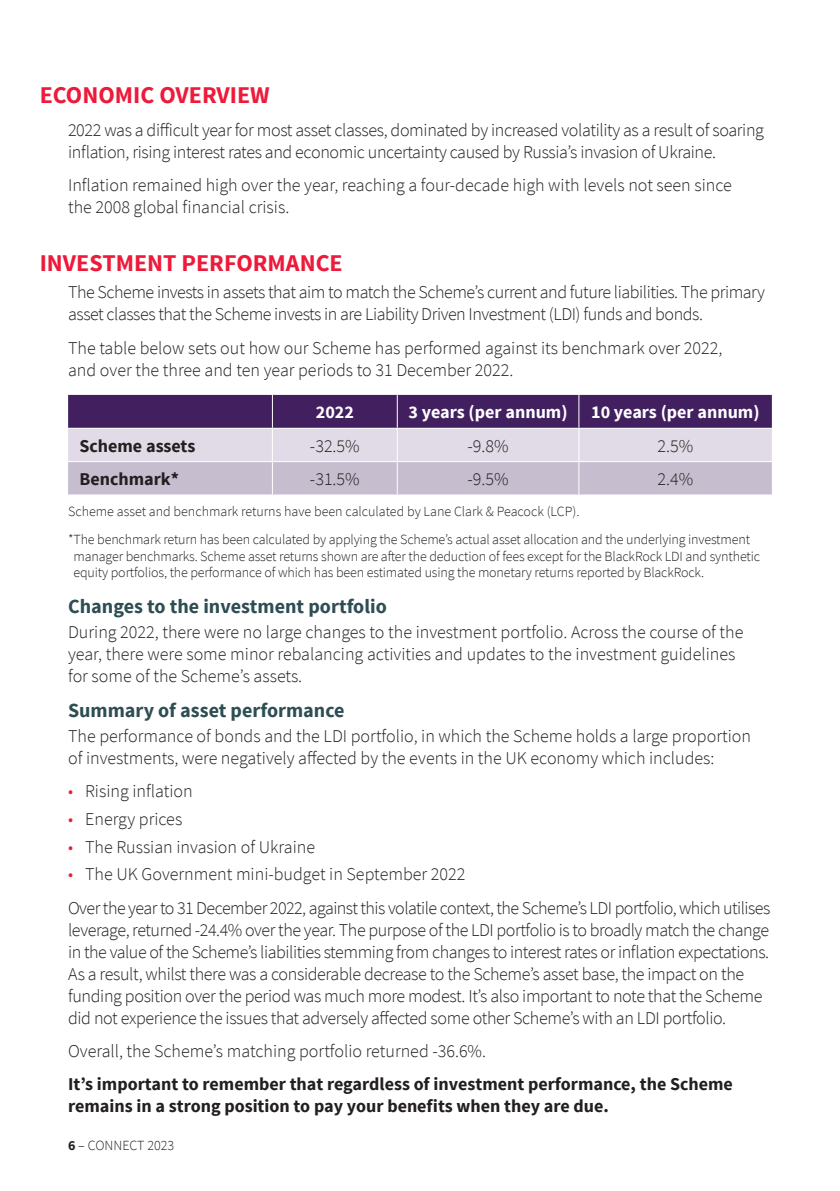
<style>
.page{position:relative;width:840px;height:1191px;background:#fff}
.page>*{position:absolute;margin:0;border:0;box-sizing:border-box;transform-origin:0 0}
.SG_Red_Heading_2{font:700 24px "Source Sans Pro";color:#ed1a3a}
.SG_Heading_3{font:700 20px "Source Sans Pro";color:#2e4e53}
.SG_Body_Copy_9pt{font:300 18px/22px "Source Sans Pro";letter-spacing:-.02em;color:#231f20}
.SG_Body_Copy_9pt-2{font:300 18px/22px "Source Sans Pro";color:#231f20}
.SG_Body_Copy_9pt-3{font:700 18px/22px "Source Sans Pro";color:#231f20}
.SG_Body_Copy_9pt-4{font:700 18px "Source Sans Pro";color:#fff}
.SG_Small_text{font:300 14px/16.8px "Source Sans Pro";letter-spacing:-.01em;color:#231f20}
.s1{color:#ed1a3a}
.s2{font-weight:700}
</style>
<div class="page">
<svg style="left:68px;top:395px;width:703px;height:99px;background:#a292b1"></svg>
<hr style="left:272px;top:395px;width:1px;height:33px;background:#fff">
<hr style="left:396px;top:395px;width:1px;height:33px;background:#fff">
<hr style="left:578px;top:395px;width:1px;height:33px;background:#fff">
<hr style="left:272px;top:429px;width:1px;height:32px;background:#fff">
<hr style="left:396px;top:429px;width:1px;height:32px;background:#fff">
<hr style="left:578px;top:429px;width:1px;height:32px;background:#fff">
<hr style="left:272px;top:462px;width:1px;height:32px;background:#fff">
<hr style="left:396px;top:462px;width:1px;height:32px;background:#fff">
<hr style="left:578px;top:462px;width:1px;height:32px;background:#fff">
<hr style="left:68px;top:428px;width:204px;height:1px;background:#fff">
<hr style="left:272px;top:428px;width:125px;height:1px;background:#fff">
<hr style="left:397px;top:428px;width:181px;height:1px;background:#fff">
<hr style="left:578px;top:428px;width:193px;height:1px;background:#fff">
<hr style="left:68px;top:461px;width:204px;height:1px;background:#fff">
<hr style="left:272px;top:461px;width:125px;height:1px;background:#fff">
<hr style="left:397px;top:461px;width:181px;height:1px;background:#fff">
<hr style="left:578px;top:461px;width:193px;height:1px;background:#fff">
<p class="SG_Red_Heading_2" style="left:40px;top:80px;width:231px">ECONOMIC OVERVIEW</p>
<p class="SG_Body_Copy_9pt" style="left:68px;top:119px;width:697px">2022 was a difficult year for most asset classes, dominated by increased volatility as a result of soaring inflation, rising interest rates and economic uncertainty caused by Russia’s invasion of Ukraine.</p>
<p class="SG_Body_Copy_9pt-2" style="left:68px;top:174px;width:665px">Inflation remained high over the year, reaching a four-decade high with levels not seen since the 2008 global financial crisis.</p>
<p class="SG_Red_Heading_2" style="left:40px;top:247px;width:304px">INVESTMENT PERFORMANCE</p>
<p class="SG_Body_Copy_9pt" style="left:68px;top:281px;width:698px">The Scheme invests in assets that aim to match the Scheme’s current and future liabilities. The primary asset classes that the Scheme invests in are Liability Driven Investment (LDI) funds and bonds.</p>
<p class="SG_Body_Copy_9pt-2" style="left:68px;top:336px;width:655px">The table below sets out how our Scheme has performed against its benchmark over 2022, and over the three and ten year periods to 31 December 2022.</p>
<p class="SG_Body_Copy_9pt-4" style="left:315px;top:401px;width:40px">2022</p>
<p class="SG_Body_Copy_9pt-4" style="left:408px;top:401px;width:160px">3 years (per annum)</p>
<p class="SG_Body_Copy_9pt-4" style="left:591px;top:401px;width:170px">10 years (per annum)</p>
<p class="SG_Body_Copy_9pt-3" style="left:79px;top:435px;width:117px">Scheme assets</p>
<p class="SG_Body_Copy_9pt" style="left:310px;top:435px;width:51px">-32.5%</p>
<p class="SG_Body_Copy_9pt" style="left:467px;top:435px;width:43px">-9.8%</p>
<p class="SG_Body_Copy_9pt" style="left:657px;top:435px;width:37px">2.5%</p>
<p class="SG_Body_Copy_9pt-3" style="left:79px;top:469px;width:101px">Benchmark*</p>
<p class="SG_Body_Copy_9pt" style="left:310px;top:468px;width:51px">-31.5%</p>
<p class="SG_Body_Copy_9pt" style="left:467px;top:468px;width:43px">-9.5%</p>
<p class="SG_Body_Copy_9pt" style="left:657px;top:468px;width:37px">2.4%</p>
<p class="SG_Small_text" style="left:68px;top:502px;width:512px">Scheme asset and benchmark returns have been calculated by Lane Clark &amp; Peacock (LCP).</p>
<p class="SG_Small_text" style="left:73px;top:531px;width:687px;text-indent:-5px">*The benchmark return has been calculated by applying the Scheme’s actual asset allocation and the underlying investment manager benchmarks. Scheme asset returns shown are after the deduction of fees except for the BlackRock LDI and synthetic equity portfolios, the performance of which has been estimated using the monetary returns reported by BlackRock.</p>
<p class="SG_Heading_3" style="left:68px;top:593px;width:320px">Changes to the investment portfolio</p>
<p class="SG_Body_Copy_9pt-2" style="left:68px;top:620px;width:676px">During 2022, there were no large changes to the investment portfolio. Across the course of the year, there were some minor rebalancing activities and updates to the investment guidelines for some of the Scheme’s assets.</p>
<p class="SG_Heading_3" style="left:68px;top:697px;width:278px">Summary of asset performance</p>
<p class="SG_Body_Copy_9pt-2" style="left:68px;top:725px;width:684px">The performance of bonds and the LDI portfolio, in which the Scheme holds a large proportion of investments, were negatively affected by the events in the UK economy which includes:</p>
<p class="SG_Body_Copy_9pt-2" style="left:68px;top:780px;width:126px"><span class="s1">•</span> Rising inflation</p>
<p class="SG_Body_Copy_9pt-2" style="left:68px;top:808px;width:116px"><span class="s1">•</span> Energy prices</p>
<p class="SG_Body_Copy_9pt-2" style="left:68px;top:835px;width:248px"><span class="s1">•</span> The Russian invasion of Ukraine</p>
<p class="SG_Body_Copy_9pt-2" style="left:68px;top:863px;width:398px"><span class="s1">•</span> The UK Government mini-budget in September 2022</p>
<p class="SG_Body_Copy_9pt" style="left:68px;top:896px;width:703px">Over the year to 31 December 2022, against this volatile context, the Scheme’s LDI portfolio, which utilises leverage, returned -24.4% over the year. The purpose of the LDI portfolio is to broadly match the change in the value of the Scheme’s liabilities stemming from changes to interest rates or inflation expectations.<br>As a result, whilst there was a considerable decrease to the Scheme’s asset base, the impact on the funding position over the period was much more modest. It’s also important to note that the Scheme did not experience the issues that adversely affected some other Scheme’s with an LDI portfolio.</p>
<p class="SG_Body_Copy_9pt-2" style="left:68px;top:1040px;width:419px">Overall, the Scheme’s matching portfolio returned -36.6%.</p>
<p class="SG_Body_Copy_9pt-3" style="left:68px;top:1074px;width:666px">It’s important to remember that regardless of investment performance, the Scheme remains in a strong position to pay your benefits when they are due.</p>
<p class="SG_Small_text" style="left:68px;top:1137px;width:107px"><span class="s2">6</span> – CONNECT 2023</p>
</div>
